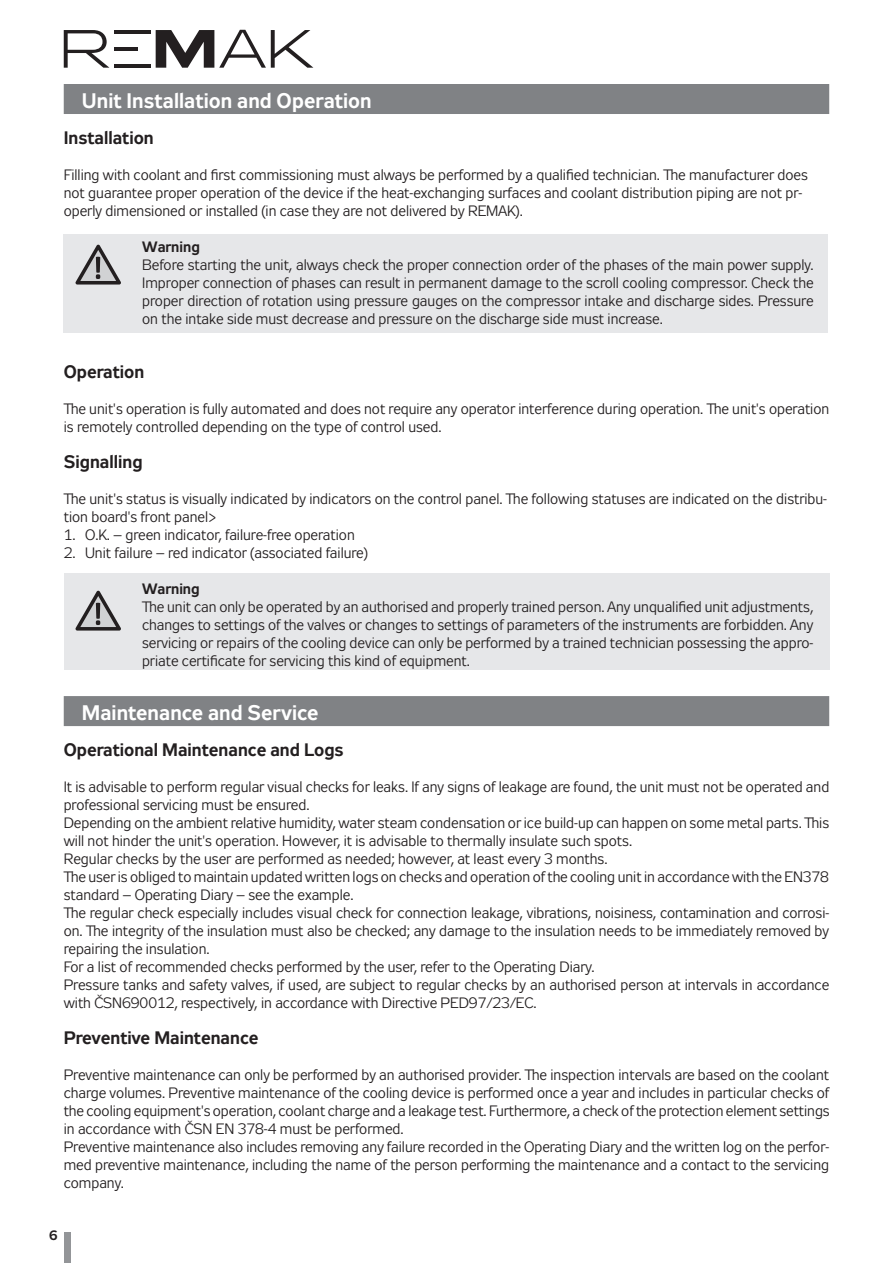
<style>
.page{position:relative;width:893px;height:1263px;background:#fff}
.page>*{position:absolute;margin:0;border:0;box-sizing:border-box;transform-origin:0 0}
.t1{font:700 21px "Zeppelin 31";letter-spacing:.005em;color:#fff}
.t2{font:700 18px "Zeppelin 31";color:#231f20}
.t3{font:15px/18px "Zeppelin 31";color:#231f20}
.t4{font:700 15px "Zeppelin 31";color:#231f20}
.t5{font:700 13.5px "Zeppelin 31";color:#231f20}
</style>
<div class="page">
<div style="left:64px;top:1232px;width:6px;height:31px;background:#939598"></div>
<hr style="left:114px;top:30px;width:37px;height:3px;background:#231f20">
<hr style="left:114px;top:64px;width:37px;height:4px;background:#231f20">
<hr style="left:114px;top:47px;width:23px;height:3px;background:#231f20">
<svg style="left:64px;top:30px;width:45px;height:38px"></svg>
<svg style="left:156px;top:30px;width:157px;height:38px"></svg>
<div style="left:64px;top:573px;width:765px;height:97px;background:#e6e7e9"></div>
<div style="left:64px;top:234px;width:764px;height:99px;background:#e6e7e9"></div>
<svg style="left:75px;top:591px;width:46px;height:39px"></svg>
<svg style="left:75px;top:245px;width:46px;height:39px"></svg>
<div style="left:64px;top:696px;width:765px;height:30px;background:#808285"></div>
<div style="left:64px;top:84px;width:765px;height:30px;background:#808285"></div>
<h1 class="t1" style="left:82px;top:89px;width:291px">Unit Installation and Operation</h1>
<p class="t2" style="left:64px;top:128px;width:92px">Installation</p>
<p class="t3" style="left:64px;top:167px;width:746px">Filling with coolant and first commissioning must always be performed by a qualified technician. The manufacturer does not guarantee proper operation of the device if the heat-exchanging surfaces and coolant distribution piping are not pr&shy;operly dimensioned or installed (in case they are not delivered by REMAK).</p>
<p class="t4" style="left:142px;top:238px;width:59px">Warning</p>
<p class="t3" style="left:142px;top:257px;width:673px;text-align:justify">Before starting the unit, always check the proper connection order of the phases of the main power supply.<br>Improper connection of phases can result in permanent damage to the scroll cooling compressor. Check the proper direction of rotation using pressure gauges on the compressor intake and discharge sides. Pressure on the intake side must decrease and pressure on the discharge side must increase.</p>
<p class="t2" style="left:64px;top:362px;width:82px">Operation</p>
<p class="t3" style="left:64px;top:401px;width:767px">The unit's operation is fully automated and does not require any operator interference during operation. The unit's operation is remotely controlled depending on the type of control used.</p>
<p class="t2" style="left:64px;top:452px;width:80px">Signalling</p>
<p class="t3" style="left:64px;top:491px;width:765px">The unit's status is visually indicated by indicators on the control panel. The following statuses are indicated on the distribu&shy;tion board's front panel&gt;</p>
<p class="t3" style="left:64px;top:527px;width:293px">1. O.K. – green indicator, failure-free operation</p>
<p class="t3" style="left:64px;top:545px;width:306px">2. Unit failure – red indicator (associated failure)</p>
<p class="t4" style="left:142px;top:580px;width:59px">Warning</p>
<p class="t3" style="left:142px;top:599px;width:673px;text-align:justify">The unit can only be operated by an authorised and properly trained person. Any unqualified unit adjustments, changes to settings of the valves or changes to settings of parameters of the instruments are forbidden. Any servicing or repairs of the cooling device can only be performed by a trained technician possessing the appro&shy;priate certificate for servicing this kind of equipment.</p>
<h1 class="t1" style="left:82px;top:701px;width:238px">Maintenance and Service</h1>
<p class="t2" style="left:64px;top:740px;width:281px">Operational Maintenance and Logs</p>
<p class="t3" style="left:64px;top:779px;width:767px">It is advisable to perform regular visual checks for leaks. If any signs of leakage are found, the unit must not be operated and professional servicing must be ensured.<br>Depending on the ambient relative humidity, water steam condensation or ice build-up can happen on some metal parts. This will not hinder the unit's operation. However, it is advisable to thermally insulate such spots.<br>Regular checks by the user are performed as needed; however, at least every 3 months.<br>The user is obliged to maintain updated written logs on checks and operation of the cooling unit in accordance with the EN378 standard – Operating Diary – see the example.<br>The regular check especially includes visual check for connection leakage, vibrations, noisiness, contamination and corrosi&shy;on. The integrity of the insulation must also be checked; any damage to the insulation needs to be immediately removed by repairing the insulation.<br>For a list of recommended checks performed by the user, refer to the Operating Diary.<br>Pressure tanks and safety valves, if used, are subject to regular checks by an authorised person at intervals in accordance with ČSN690012, respectively, in accordance with Directive PED97/23/EC.</p>
<p class="t2" style="left:64px;top:1028px;width:196px">Preventive Maintenance</p>
<p class="t3" style="left:64px;top:1067px;width:767px">Preventive maintenance can only be performed by an authorised provider. The inspection intervals are based on the coolant charge volumes. Preventive maintenance of the cooling device is performed once a year and includes in particular checks of the cooling equipment's operation, coolant charge and a leakage test. Furthermore, a check of the protection element settings in accordance with ČSN EN 378-4 must be performed.<br>Preventive maintenance also includes removing any failure recorded in the Operating Diary and the written log on the perfor&shy;med preventive maintenance, including the name of the person performing the maintenance and a contact to the servicing company.</p>
<p class="t5" style="left:49px;top:1228px;width:10px">6</p>
</div>
